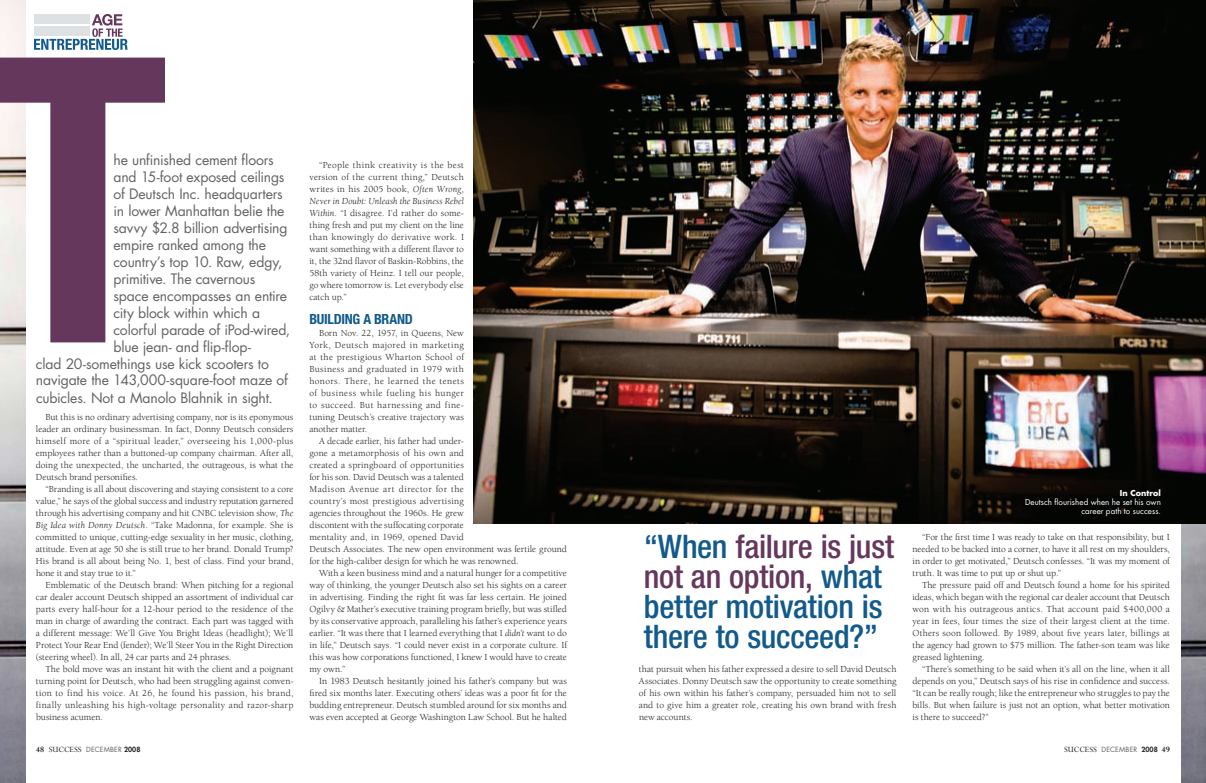
<style>
.page{position:relative;width:1206px;height:783px;background:#fff}
.page>*{position:absolute;margin:0;border:0;box-sizing:border-box;transform-origin:0 0}
.PULLQUOTES{font:500 condensed 32.5px/30px "Helvetica Neue LT Std";letter-spacing:-.01em;color:#125a8b}
.DEPT_DECK{font:14px "Futura Std";letter-spacing:-.01em;color:#636366}
.SUBHEAD{font:700 condensed 14px "Helvetica Neue LT Std";letter-spacing:-.02em;color:#125a8b}
.BODY{font:9.5px/12px "Berkeley Std";letter-spacing:.005em;color:#231f20;text-align:justify}
.PHOTO_CAPTION{font:8px/9px "Futura Std";letter-spacing:.005em;color:#fff;text-align:right}
.PHOTO_CAPTION-2{font:700 8px "Futura Std";letter-spacing:.005em;color:#fff}
.t1{font:7px "Futura Std";letter-spacing:.015em;color:#636366}
.s1{font-style:italic}
.s2{color:#65375c}
.s3{font-family:"Perpetua Std";font-weight:700;font-size:9px;color:#231f20}
.s4{font-family:"Perpetua Std";font-size:9px;color:#231f20}
.s5{font-weight:800;color:#231f20}
</style>
<div class="page">
<img style="left:1182px;top:524px;width:24px;height:259px">
<img style="left:0;top:0;width:26px;height:783px">
<svg style="left:34px;top:14px;width:94px;height:36px"></svg>
<svg style="left:0;top:58px;width:165px;height:284px"></svg>
<img style="left:473px;top:0;width:733px;height:524px">
<div style="left:34px;top:14px;width:55px;height:10px;background:#dde1e4"></div>
<div style="left:34px;top:27px;width:55px;height:9px;background:#dde1e4"></div>
<p class="DEPT_DECK" style="left:114px;top:150px;width:162px">he unfinished cement floors</p>
<p class="DEPT_DECK" style="left:114px;top:167px;width:172px">and 15-foot exposed ceilings</p>
<p class="DEPT_DECK" style="left:114px;top:184px;width:171px">of Deutsch Inc. headquarters</p>
<p class="DEPT_DECK" style="left:114px;top:201px;width:173px">in lower Manhattan belie the</p>
<p class="DEPT_DECK" style="left:114px;top:218px;width:176px">savvy $2.8 billion advertising</p>
<p class="DEPT_DECK" style="left:114px;top:235px;width:154px">empire ranked among the</p>
<p class="DEPT_DECK" style="left:114px;top:252px;width:170px">country’s top 10. Raw, edgy,</p>
<p class="DEPT_DECK" style="left:114px;top:269px;width:143px">primitive. The cavernous</p>
<p class="DEPT_DECK" style="left:114px;top:286px;width:175px">space encompasses an entire</p>
<p class="DEPT_DECK" style="left:114px;top:303px;width:148px">city block within which a</p>
<p class="DEPT_DECK" style="left:114px;top:320px;width:178px">colorful parade of iPod-wired,</p>
<p class="DEPT_DECK" style="left:114px;top:337px;width:139px">blue jean- and flip-flop-</p>
<p class="DEPT_DECK" style="left:36px;top:354px;width:234px">clad 20-somethings use kick scooters to</p>
<p class="DEPT_DECK" style="left:36px;top:371px;width:253px">navigate the 143,000-square-foot maze of</p>
<p class="DEPT_DECK" style="left:36px;top:388px;width:238px">cubicles. Not a Manolo Blahnik in sight.</p>
<p class="BODY" style="left:36px;top:411px;width:259px;text-indent:10px">But this is no ordinary advertising company, nor is its eponymous leader an ordinary businessman. In fact, Donny Deutsch considers himself more of a “spiritual leader,” overseeing his 1,000-plus employees rather than a buttoned-up company chairman. After all, doing the unexpected, the uncharted, the outrageous, is what the Deutsch brand personifies.</p>
<p class="BODY" style="left:36px;top:483px;width:259px;text-indent:10px">“Branding is all about discovering and staying consistent to a core value,” he says of the global success and industry reputation garnered through his advertising company and hit CNBC television show, <span class="s1">The Big Idea with Donny Deutsch</span>. “Take Madonna, for example. She is committed to unique, cutting-edge sexuality in her music, clothing, attitude. Even at age 50 she is still true to her brand. Donald Trump?<br>His brand is all about being No. 1, best of class. Find your brand, hone it and stay true to it.”</p>
<p class="BODY" style="left:36px;top:579px;width:259px;text-indent:10px">Emblematic of the Deutsch brand: When pitching for a regional car dealer account Deutsch shipped an assortment of individual car parts every half-hour for a 12-hour period to the residence of the man in charge of awarding the contract. Each part was tagged with a different message: We’ll Give You Bright Ideas (headlight); We’ll Protect Your Rear End (fender); We’ll Steer You in the Right Direction (steering wheel). In all, 24 car parts and 24 phrases.</p>
<p class="BODY" style="left:36px;top:663px;width:259px;text-indent:10px">The bold move was an instant hit with the client and a poignant turning point for Deutsch, who had been struggling against conven&shy;tion to find his voice. At 26, he found his passion, his brand, finally unleashing his high-voltage personality and razor-sharp business acumen.</p>
<p class="BODY" style="left:309px;top:159px;width:156px;text-indent:10px">“People think creativity is the best version of the current thing,” Deutsch writes in his 2005 book, <span class="s1">Often Wrong, Never in Doubt: Unleash the Business Rebel Within</span>. “I disagree. I’d rather do some&shy;thing fresh and put my client on the line than knowingly do derivative work. I want something with a different flavor to it, the 32nd flavor of Baskin-Robbins, the 58th variety of Heinz. I tell our people, go where tomorrow is. Let everybody else catch up.”</p>
<p class="SUBHEAD" style="left:309px;top:311px;width:105px">BUILDING A BRAND</p>
<p class="BODY" style="left:309px;top:327px;width:156px;text-indent:10px">Born Nov. 22, 1957, in Queens, New York, Deutsch majored in marketing at the prestigious Wharton School of Business and graduated in 1979 with honors. There, he learned the tenets of business while fueling his hunger to succeed. But harnessing and fine&shy;tuning Deutsch’s creative trajectory was another matter.</p>
<p class="BODY" style="left:309px;top:435px;width:259px;text-align:left;text-indent:10px">A decade earlier, his father had under-<br>gone a metamorphosis of his own and<br>created a springboard of opportunities<br>for his son. David Deutsch was a talented<br>Madison Avenue art director for the<br>country’s most prestigious advertising<br>agencies throughout the 1960s. He grew<br>discontent with the suffocating corporate<br>mentality and, in 1969, opened David<br>Deutsch Associates. The new open environment was fertile ground for the high-caliber design for which he was renowned.</p>
<p class="BODY" style="left:309px;top:567px;width:259px;text-indent:10px">With a keen business mind and a natural hunger for a competitive way of thinking, the younger Deutsch also set his sights on a career in advertising. Finding the right fit was far less certain. He joined Ogilvy &amp; Mather’s executive training program briefly, but was stifled by its conservative approach, paralleling his father’s experience years earlier. “It was there that I learned everything that I <span class="s1">didn’t</span> want to do in life,” Deutsch says. “I could never exist in a corporate culture. If this was how corporations functioned, I knew I would have to create my own.”</p>
<p class="BODY" style="left:309px;top:675px;width:259px;text-indent:10px">In 1983 Deutsch hesitantly joined his father’s company but was fired six months later. Executing others’ ideas was a poor fit for the budding entrepreneur. Deutsch stumbled around for six months and was even accepted at George Washington Law School. But he halted</p>
<p class="PULLQUOTES" style="left:644px;top:531px;width:252px">“When <span class="s2">failure is just not an option,</span> what better motivation is there to succeed?”</p>
<p class="BODY" style="left:639px;top:663px;width:259px">that pursuit when his father expressed a desire to sell David Deutsch Associates. Donny Deutsch saw the opportunity to create something of his own within his father’s company, persuaded him not to sell and to give him a greater role, creating his own brand with fresh new accounts.</p>
<p class="PHOTO_CAPTION-2" style="left:1120px;top:488px;width:42px">In Control</p>
<p class="PHOTO_CAPTION" style="left:1025px;top:498px;width:137px">Deutsch flourished when he set his own career path to success.</p>
<p class="BODY" style="left:912px;top:531px;width:259px;text-indent:10px">“For the first time I was ready to take on that responsibility, but I needed to be backed into a corner, to have it all rest on my shoulders, in order to get motivated,” Deutsch confesses. “It was my moment of truth. It was time to put up or shut up.”</p>
<p class="BODY" style="left:912px;top:579px;width:259px;text-indent:10px">The pressure paid off and Deutsch found a home for his spirited ideas, which began with the regional car dealer account that Deutsch won with his outrageous antics. That account paid $400,000 a year in fees, four times the size of their largest client at the time.<br>Others soon followed. By 1989, about five years later, billings at the agency had grown to $75 million. The father-son team was like greased lightening.</p>
<p class="BODY" style="left:912px;top:663px;width:259px;text-indent:10px">“There’s something to be said when it’s all on the line, when it all depends on you,” Deutsch says of his rise in confidence and success. “It can be really rough; like the entrepreneur who struggles to pay the bills. But when failure is just not an option, what better motivation is there to succeed?”</p>
<p class="t1" style="left:36px;top:745px;width:106px"><span class="s3">48</span> <span class="s4">Success</span> DECEMBER <span class="s5">2008</span></p>
<p class="t1" style="left:1064px;top:745px;width:107px"><span class="s4">Success</span> DECEMBER <span class="s5">2008</span> <span class="s3">49</span></p>
</div>
